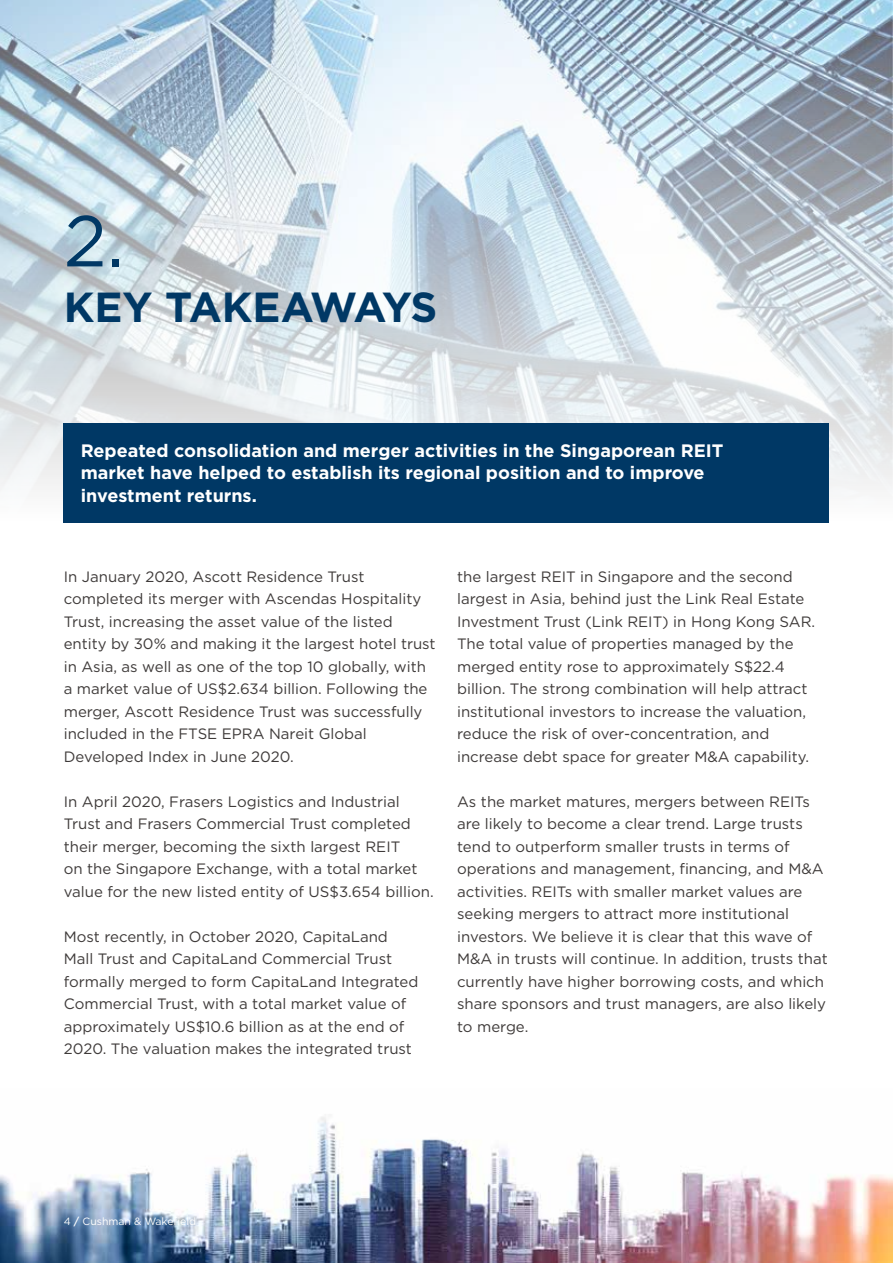
<style>
.page{position:relative;width:893px;height:1263px;background:#fff}
.page>*{position:absolute;margin:0;border:0;box-sizing:border-box;transform-origin:0 0}
.t1{font:72px "Gotham";color:#003865}
.t2{font:700 42px "Gotham";letter-spacing:-.015em;color:#003865}
.t3{font:700 18px/22.5px "Gotham";color:#fff}
.t4{font:15px/22.5px "Gotham";color:#3e3a39}
.t5{font:10.5px "Gotham";color:#fff}
.s1{font-weight:500}
</style>
<div class="page">
<img style="left:0;top:1117px;width:893px;height:146px">
<img style="left:0;top:0;width:893px;height:520px">
<div style="left:64px;top:423px;width:765px;height:100px;background:#003865"></div>
<h1 class="t1" style="left:64px;top:195px;width:62px">2.</h1>
<h2 class="t2" style="left:64px;top:279px;width:375px">KEY TAKEAWAYS</h2>
<p class="t3" style="left:81px;top:439px;width:644px">Repeated consolidation and merger activities in the Singaporean REIT market have helped to establish its regional position and to improve investment returns.</p>
<p class="t4" style="left:64px;top:565px;width:373px">In January 2020, Ascott Residence Trust completed its merger with Ascendas Hospitality Trust, increasing the asset value of the listed entity by 30% and making it the largest hotel trust in Asia, as well as one of the top 10 globally, with a market value of US$2.634 billion. Following the merger, Ascott Residence Trust was successfully included in the FTSE EPRA Nareit Global Developed Index in June 2020.</p>
<p class="t4" style="left:64px;top:790px;width:371px">In April 2020, Frasers Logistics and Industrial Trust and Frasers Commercial Trust completed their merger, becoming the sixth largest REIT<br>on the Singapore Exchange, with a total market value for the new listed entity of US$3.654 billion.</p>
<p class="t4" style="left:64px;top:925px;width:356px">Most recently, in October 2020, CapitaLand Mall Trust and CapitaLand Commercial Trust formally merged to form CapitaLand Integrated Commercial Trust, with a total market value of approximately US$10.6 billion as at the end of 2020. The valuation makes the integrated trust</p>
<p class="t4" style="left:457px;top:565px;width:360px">the largest REIT in Singapore and the second largest in Asia, behind just the Link Real Estate Investment Trust (Link REIT) in Hong Kong SAR.<br>The total value of properties managed by the merged entity rose to approximately S$22.4 billion. The strong combination will help attract institutional investors to increase the valuation, reduce the risk of over-concentration, and increase debt space for greater M&amp;A capability.</p>
<p class="t4" style="left:457px;top:790px;width:372px">As the market matures, mergers between REITs are likely to become a clear trend. Large trusts tend to outperform smaller trusts in terms of operations and management, financing, and M&amp;A activities. REITs with smaller market values are seeking mergers to attract more institutional investors. We believe it is clear that this wave of M&amp;A in trusts will continue. In addition, trusts that currently have higher borrowing costs, and which share sponsors and trust managers, are also likely to merge.</p>
<p class="t5" style="left:64px;top:1215px;width:134px">4 <span class="s1">/</span> Cushman &amp; Wakefield</p>
</div>
